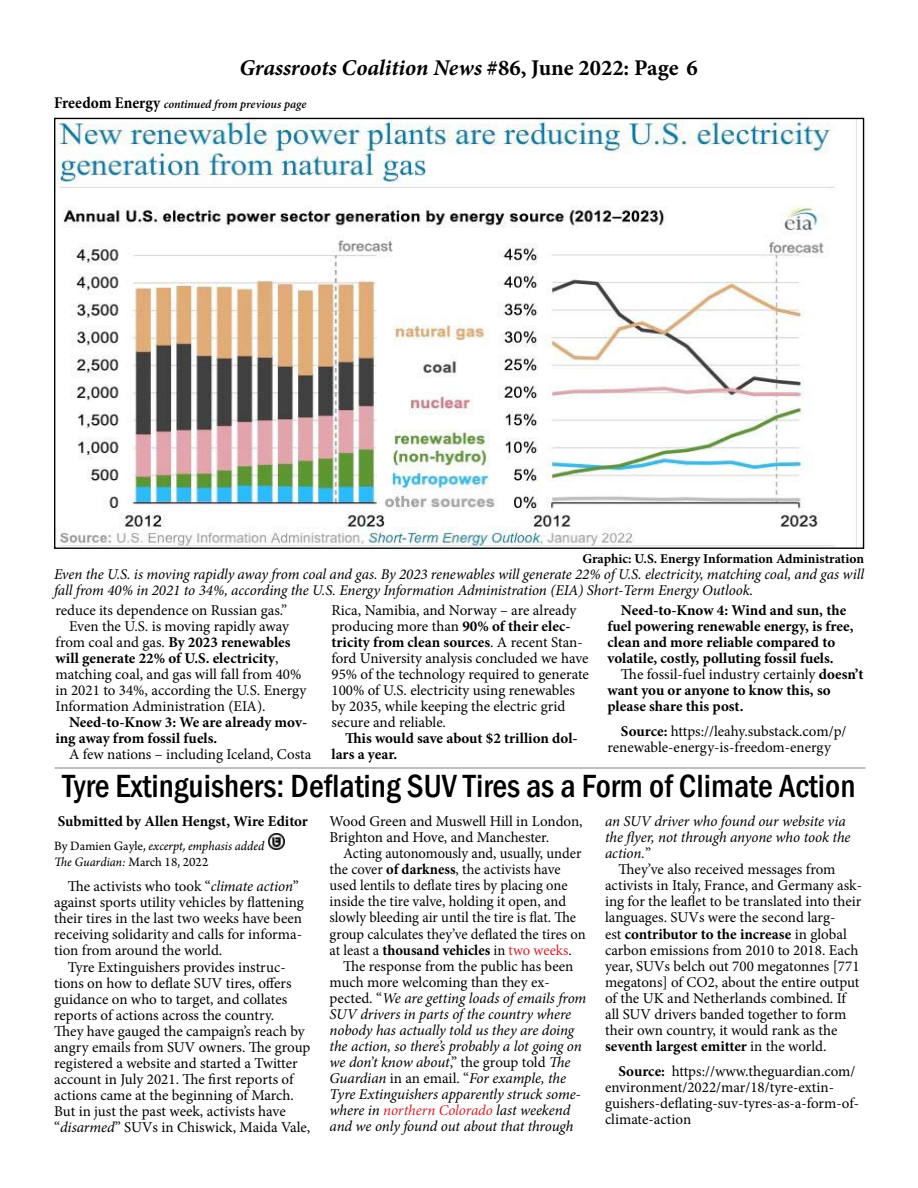
<style>
.page{position:relative;width:918px;height:1188px;background:#fff}
.page>*{position:absolute;margin:0;border:0;box-sizing:border-box;transform-origin:0 0}
.t1{font:500 condensed 33px "Franklin Gothic";color:#000}
.t2{font:italic 700 22.5px "Minion Pro";letter-spacing:-.005em;color:#000}
.t3{font:15px/16px "Minion Pro";color:#000}
.t4{font:italic 15px/16px "Minion Pro";letter-spacing:-.01em;color:#000}
.t5{font:700 15px/16px "Minion Pro";color:#000}
.t6{font:italic 13.5px/16px "Arno Pro";color:#000}
.t7{font:700 13.5px "Minion Pro";color:#000}
.t8{font:italic 600 12px "Minion Pro";letter-spacing:-.005em;color:#000}
.s1{font-style:normal}
.s2{font-weight:700;font-style:normal;font-stretch:condensed;font-size:16.5px}
.s3{font-weight:400}
.s4{font-weight:700}
.s5{font-style:italic}
.s6{font-weight:400;color:#d2232a}
.s7{color:#d2232a}
</style>
<div class="page">
<img style="left:56px;top:120px;width:801px;height:427px">
<img style="left:268px;top:834px;width:16px;height:16px">
<hr style="left:55px;top:768px;width:811px;height:1px;background:#7e8082">
<h2 class="t2" style="left:239px;top:52px;width:460px">Grassroots Coalition News <span class="s1">#86, June 2022: Page 6</span></h2>
<p class="t8" style="left:54px;top:96px;width:254px"><span class="s2">Freedom Energy</span> continued from previous page</p>
<p class="t7" style="left:582px;top:549px;width:283px">Graphic: U.S. Energy Information Administration</p>
<p class="t4" style="left:54px;top:566px;width:812px">Even the U.S. is moving rapidly away from coal and gas. By 2023 renewables will generate 22% of U.S. electricity, matching coal, and gas will fall from 40% in 2021 to 34%, according the U.S. Energy Information Administration (EIA) Short-Term Energy Outlook.</p>
<p class="t3" style="left:56px;top:602px;width:233px">reduce its dependence on Russian gas.”</p>
<p class="t3" style="left:69px;top:618px;width:222px">Even the U.S. is moving rapidly away</p>
<p class="t5" style="left:56px;top:634px;width:237px"><span class="s3">from coal and gas.</span> By 2023 renewables</p>
<p class="t5" style="left:56px;top:650px;width:224px">will generate 22% of U.S. electricity<span class="s3">,</span></p>
<p class="t3" style="left:56px;top:666px;width:247px">matching coal, and gas will fall from 40%</p>
<p class="t3" style="left:56px;top:682px;width:252px">in 2021 to 34%, according the U.S. Energy</p>
<p class="t3" style="left:56px;top:698px;width:212px">Information Administration (EIA).</p>
<p class="t5" style="left:56px;top:714px;width:253px;text-indent:14px">Need-to-Know 3: We are already mov&shy;ing away from fossil fuels.</p>
<p class="t3" style="left:69px;top:746px;width:244px">A few nations – including Iceland, Costa</p>
<p class="t3" style="left:332px;top:602px;width:259px">Rica, Namibia, and Norway – are already producing more than <span class="s4">90% of their elec&shy;tricity from clean sources</span>. A recent Stan&shy;ford University analysis concluded we have 95% of the technology required to generate 100% of U.S. electricity using renewables by 2035, while keeping the electric grid secure and reliable.</p>
<p class="t5" style="left:332px;top:730px;width:248px;text-indent:14px">This would save about $2 trillion dol&shy;lars a year.</p>
<p class="t5" style="left:607px;top:602px;width:248px;text-indent:14px">Need-to-Know 4: Wind and sun, the fuel powering renewable energy, is free, clean and more reliable compared to volatile, costly, polluting fossil fuels.</p>
<p class="t5" style="left:607px;top:666px;width:258px;text-indent:14px"><span class="s3">The fossil-fuel industry certainly</span> doesn’t want you or anyone to know this, so please share this post.</p>
<p class="t3" style="left:607px;top:723px;width:240px;text-indent:14px"><span class="s4">Source:</span> https://leahy.substack.com/p/ renewable-energy-is-freedom-energy</p>
<h1 class="t1" style="left:62px;top:764px;width:795px">Tyre Extinguishers: Deflating SUV Tires as a Form of Climate Action</h1>
<p class="t5" style="left:58px;top:813px;width:252px">Submitted by Allen Hengst, Wire Editor</p>
<p class="t6" style="left:54px;top:839px;width:212px"><span class="s1">By Damien Gayle,</span> excerpt, emphasis added<br>The Guardian: <span class="s1">March 18, 2022</span></p>
<p class="t3" style="left:54px;top:879px;width:251px;text-indent:14px">The activists who took “<span class="s5">climate action</span>” against sports utility vehicles by flattening their tires in the last two weeks have been receiving solidarity and calls for informa&shy;tion from around the world.</p>
<p class="t3" style="left:54px;top:959px;width:258px;text-indent:14px">Tyre Extinguishers provides instruc&shy;tions on how to deflate SUV tires, offers guidance on who to target, and collates reports of actions across the country.<br>They have gauged the campaign’s reach by angry emails from SUV owners. The group registered a website and started a Twitter account in July 2021. The first reports of actions came at the beginning of March.<br>But in just the past week, activists have “<span class="s5">disarmed</span>” SUVs in Chiswick, Maida Vale,</p>
<p class="t3" style="left:330px;top:813px;width:255px">Wood Green and Muswell Hill in London,<br>Brighton and Hove, and Manchester.</p>
<p class="t3" style="left:343px;top:846px;width:240px">Acting autonomously and, usually, under</p>
<p class="t3" style="left:330px;top:862px;width:232px">the cover <span class="s4">of darkness</span>, the activists have</p>
<p class="t3" style="left:330px;top:878px;width:239px">used lentils to deflate tires by placing one</p>
<p class="t3" style="left:330px;top:894px;width:238px">inside the tire valve, holding it open, and</p>
<p class="t3" style="left:330px;top:910px;width:248px">slowly bleeding air until the tire is flat. The</p>
<p class="t3" style="left:330px;top:926px;width:258px">group calculates they’ve deflated the tires on</p>
<p class="t5" style="left:330px;top:942px;width:244px"><span class="s3">at least a</span> thousand vehicles <span class="s3">in</span> <span class="s6">two weeks</span><span class="s3">.</span></p>
<p class="t3" style="left:343px;top:958px;width:232px">The response from the public has been</p>
<p class="t3" style="left:330px;top:974px;width:222px">much more welcoming than they ex-</p>
<p class="t4" style="left:330px;top:990px;width:258px"><span class="s1">pected. “</span>We are getting loads of emails from</p>
<p class="t4" style="left:330px;top:1006px;width:243px">SUV drivers in parts of the country where</p>
<p class="t4" style="left:330px;top:1022px;width:246px">nobody has actually told us they are doing</p>
<p class="t4" style="left:330px;top:1038px;width:254px">the action, so there’s probably a lot going on</p>
<p class="t4" style="left:330px;top:1054px;width:242px">we don’t know about<span class="s1">,” the group told</span> The</p>
<p class="t4" style="left:330px;top:1070px;width:238px">Guardian <span class="s1">in an email. “</span>For example, the</p>
<p class="t4" style="left:330px;top:1086px;width:253px">Tyre Extinguishers apparently struck some-</p>
<p class="t4" style="left:330px;top:1102px;width:242px">where in <span class="s7">northern Colorado</span> last weekend</p>
<p class="t4" style="left:330px;top:1118px;width:245px">and we only found out about that through</p>
<p class="t4" style="left:605px;top:813px;width:247px">an SUV driver who found our website via the flyer, not through anyone who took the action.<span class="s1">”</span></p>
<p class="t3" style="left:605px;top:862px;width:258px;text-indent:14px">They’ve also received messages from activists in Italy, France, and Germany ask&shy;ing for the leaflet to be translated into their languages. SUVs were the second larg-<br>est <span class="s4">contributor to the increase</span> in global carbon emissions from 2010 to 2018. Each year, SUVs belch out 700 megatonnes [771 megatons] of CO2, about the entire output of the UK and Netherlands combined. If all SUV drivers banded together to form their own country, it would rank as the <span class="s4">seventh largest emitter</span> in the world.</p>
<p class="t3" style="left:605px;top:1063px;width:256px;text-indent:14px"><span class="s4">Source:</span> https://www.theguardian.com/ environment/2022/mar/18/tyre-extin&shy;guishers-deflating-suv-tyres-as-a-form-of&shy;climate-action</p>
</div>
